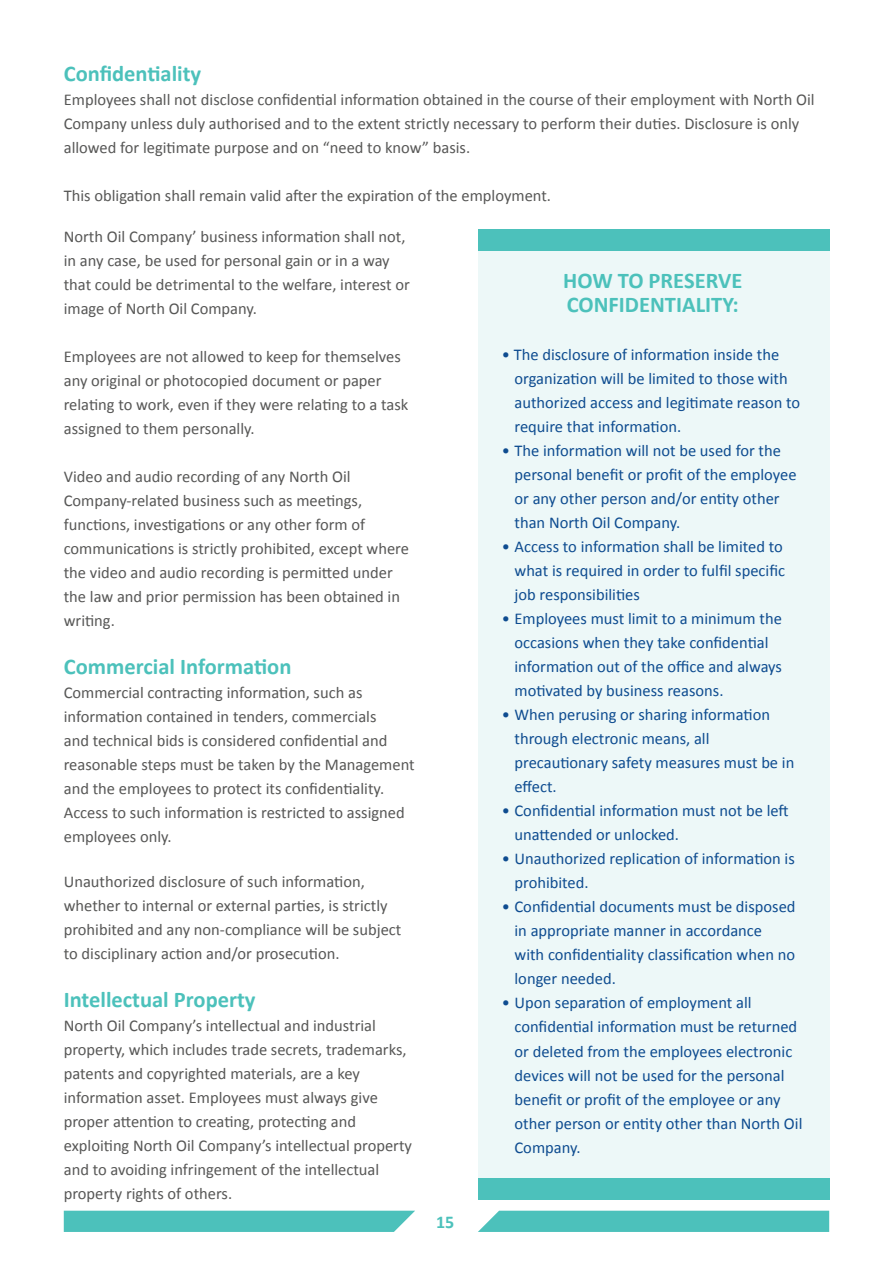
<style>
.page{position:relative;width:893px;height:1263px;background:#fff}
.page>*{position:absolute;margin:0;border:0;box-sizing:border-box;transform-origin:0 0}
.t1{font:700 22.5px/24px "Calibri";color:#4cc1bb}
.t2{font:700 18px "Calibri";color:#4cc1bb}
.t3{font:16.5px/24px "Calibri";color:#575756}
.t4{font:16.5px/24px "Calibri";color:#0e4c90}
</style>
<div class="page">
<div style="left:478px;top:1211px;width:351px;height:21px;background:#4cc1bb"></div>
<div style="left:64px;top:1211px;width:351px;height:21px;background:#4cc1bb"></div>
<div style="left:478px;top:230px;width:351px;height:969px;background:#edf8f8"></div>
<div style="left:478px;top:230px;width:351px;height:21px;background:#4cc1bb"></div>
<div style="left:478px;top:1178px;width:351px;height:21px;background:#4cc1bb"></div>
<p class="t1" style="left:64px;top:61px;width:139px">Confidentiality</p>
<p class="t3" style="left:64px;top:88px;width:752px">Employees shall not disclose confidential information obtained in the course of their employment with North Oil<br>Company unless duly authorised and to the extent strictly necessary to perform their duties. Disclosure is only allowed for legitimate purpose and on “need to know” basis.</p>
<p class="t3" style="left:64px;top:184px;width:489px">This obligation shall remain valid after the expiration of the employment.</p>
<p class="t3" style="left:64px;top:225px;width:348px">North Oil Company’ business information shall not, in any case, be used for personal gain or in a way that could be detrimental to the welfare, interest or image of North Oil Company.</p>
<p class="t3" style="left:64px;top:345px;width:346px">Employees are not allowed to keep for themselves any original or photocopied document or paper relating to work, even if they were relating to a task assigned to them personally.</p>
<p class="t3" style="left:64px;top:465px;width:347px">Video and audio recording of any North Oil Company-related business such as meetings, functions, investigations or any other form of communications is strictly prohibited, except where the video and audio recording is permitted under the law and prior permission has been obtained in writing.</p>
<p class="t1" style="left:64px;top:654px;width:229px">Commercial Information</p>
<p class="t3" style="left:64px;top:681px;width:352px">Commercial contracting information, such as information contained in tenders, commercials<br>and technical bids is considered confidential and reasonable steps must be taken by the Management and the employees to protect its confidentiality.<br>Access to such information is restricted to assigned employees only.</p>
<p class="t3" style="left:64px;top:870px;width:339px">Unauthorized disclosure of such information, whether to internal or external parties, is strictly prohibited and any non-compliance will be subject to disciplinary action and/or prosecution.</p>
<p class="t1" style="left:64px;top:987px;width:193px">Intellectual Property</p>
<p class="t3" style="left:64px;top:1014px;width:350px">North Oil Company’s intellectual and industrial property, which includes trade secrets, trademarks, patents and copyrighted materials, are a key information asset. Employees must always give proper attention to creating, protecting and exploiting North Oil Company’s intellectual property and to avoiding infringement of the intellectual property rights of others.</p>
<p class="t2" style="left:436px;top:1209px;width:20px">15</p>
<p class="t1" style="left:563px;top:268px;width:181px">HOW TO PRESERVE<br>CONFIDENTIALITY:</p>
<p class="t4" style="left:514px;top:343px;width:287px;text-indent:-13px">• The disclosure of information inside the organization will be limited to those with authorized access and legitimate reason to require that information.</p>
<p class="t4" style="left:514px;top:439px;width:283px;text-indent:-13px">• The information will not be used for the personal benefit or profit of the employee or any other person and/or entity other than North Oil Company.</p>
<p class="t4" style="left:514px;top:535px;width:272px;text-indent:-13px">• Access to information shall be limited to what is required in order to fulfil specific job responsibilities</p>
<p class="t4" style="left:514px;top:607px;width:269px;text-indent:-13px">• Employees must limit to a minimum the occasions when they take confidential information out of the office and always motivated by business reasons.</p>
<p class="t4" style="left:514px;top:703px;width:281px;text-indent:-13px">• When perusing or sharing information through electronic means, all precautionary safety measures must be in effect.</p>
<p class="t4" style="left:514px;top:799px;width:276px;text-indent:-13px">• Confidential information must not be left unattended or unlocked.</p>
<p class="t4" style="left:514px;top:847px;width:282px;text-indent:-13px">• Unauthorized replication of information is prohibited.</p>
<p class="t4" style="left:514px;top:895px;width:283px;text-indent:-13px">• Confidential documents must be disposed in appropriate manner in accordance with confidentiality classification when no longer needed.</p>
<p class="t4" style="left:514px;top:991px;width:289px;text-indent:-13px">• Upon separation of employment all confidential information must be returned or deleted from the employees electronic devices will not be used for the personal benefit or profit of the employee or any other person or entity other than North Oil Company.</p>
</div>
